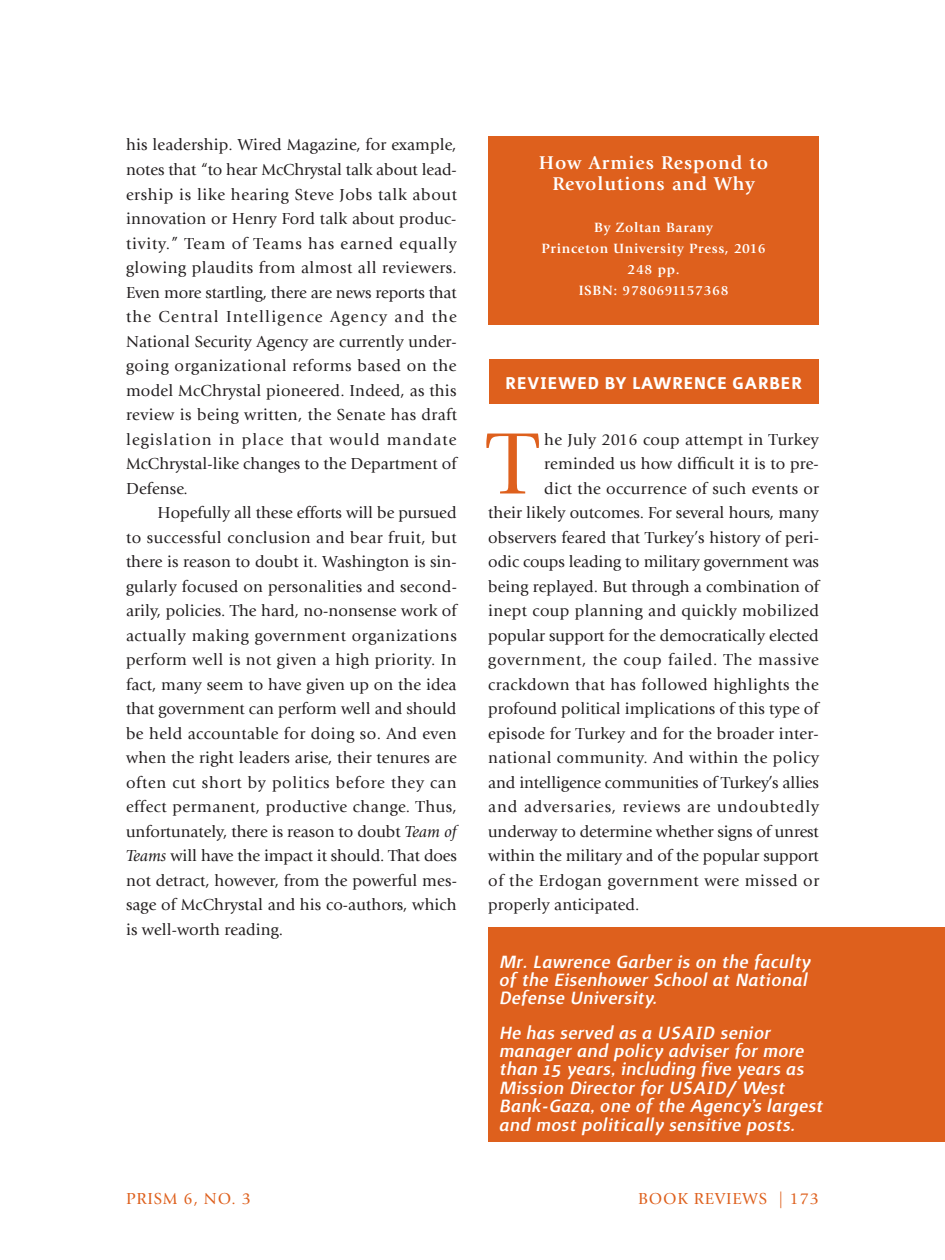
<style>
.page{position:relative;width:945px;height:1260px;background:#fff}
.page>*{position:absolute;margin:0;border:0;box-sizing:border-box;transform-origin:0 0}
.t1{font:90.83px "Giovanni Std";color:#de601d}
.t2{font:22.75px/18.4px "Surface Medium Italique";letter-spacing:.005em;color:#fff}
.t3{font:700 21.88px "Surface";letter-spacing:.02em;color:#fff}
.t4{font:700 19.25px/21px "Giovanni Std";letter-spacing:.05em;color:#fff;text-align:center}
.t5{font:16.62px/24.5px "Giovanni Std";letter-spacing:.005em;color:#231f20;text-align:justify}
.t6{font:16.62px "Giovanni Std";letter-spacing:.025em;color:#231f20}
.t7{font:16.62px "Giovanni Std";letter-spacing:.03em;color:#231f20}
.t8{font:16.62px "Giovanni Std";letter-spacing:.055em;color:#231f20}
.t9{font:16.62px "Giovanni Std";letter-spacing:.05em;color:#231f20}
.t10{font:16.62px "Giovanni Std";letter-spacing:.035em;color:#231f20}
.t11{font:16.62px "Giovanni Std";letter-spacing:.05em;color:#de601d}
.t12{font:700 14px/21px "Giovanni Std";letter-spacing:.05em;color:#fff;text-align:center}
.s1{font-style:italic}
</style>
<div class="page">
<div style="left:488px;top:136px;width:331px;height:189px;background:#de601d"></div>
<div style="left:489px;top:359px;width:330px;height:44px;background:#de601d"></div>
<div style="left:488px;top:927px;width:457px;height:215px;background:#de601d"></div>
<p class="t5" style="left:126px;top:133px;width:333px">his leadership. Wired Magazine, for example, notes that “to hear McChrystal talk about lead&shy;ership is like hearing Steve Jobs talk about innovation or Henry Ford talk about produc&shy;tivity.” Team of Teams has earned equally glowing plaudits from almost all reviewers.<br>Even more startling, there are news reports that the Central Intelligence Agency and the National Security Agency are currently under&shy;going organizational reforms based on the model McChrystal pioneered. Indeed, as this review is being written, the Senate has draft legislation in place that would mandate McChrystal-like changes to the Department of Defense.</p>
<p class="t5" style="left:126px;top:501px;width:333px;text-indent:32px">Hopefully all these efforts will be pursued to successful conclusion and bear fruit, but there is reason to doubt it. Washington is sin&shy;gularly focused on personalities and second&shy;arily, policies. The hard, no-nonsense work of actually making government organizations perform well is not given a high priority. In fact, many seem to have given up on the idea that government can perform well and should be held accountable for doing so. And even when the right leaders arise, their tenures are often cut short by politics before they can effect permanent, productive change. Thus, unfortunately, there is reason to doubt <span class="s1">Team of Teams</span> will have the impact it should. That does not detract, however, from the powerful mes&shy;sage of McChrystal and his co-authors, which is well-worth reading.</p>
<p class="t4" style="left:539px;top:152px;width:231px">How Armies Respond to<br>Revolutions and Why</p>
<p class="t12" style="left:542px;top:217px;width:226px">By Zoltan Barany<br>Princeton University Press, 2016<br>248 pp.<br>ISBN: 9780691157368</p>
<h3 class="t3" style="left:505px;top:374px;width:298px">REVIEWED BY LAWRENCE GARBER</h3>
<h1 class="t1" style="left:488px;top:413px;width:50px">T</h1>
<p class="t5" style="left:544px;top:427px;width:276px">he July 2016 coup attempt in Turkey</p>
<p class="t5" style="left:544px;top:451px;width:276px">reminded us how difficult it is to pre-</p>
<p class="t5" style="left:544px;top:476px;width:276px">dict the occurrence of such events or</p>
<p class="t5" style="left:488px;top:501px;width:332px">their likely outcomes. For several hours, many</p>
<p class="t5" style="left:488px;top:525px;width:332px">observers feared that Turkey’s history of peri-</p>
<p class="t5" style="left:488px;top:550px;width:332px">odic coups leading to military government was</p>
<p class="t5" style="left:488px;top:574px;width:332px">being replayed. But through a combination of</p>
<p class="t6" style="left:488px;top:601px;width:332px">inept coup planning and quickly mobilized</p>
<p class="t5" style="left:488px;top:623px;width:332px">popular support for the democratically elected</p>
<p class="t9" style="left:488px;top:650px;width:332px">government, the coup failed. The massive</p>
<p class="t7" style="left:488px;top:675px;width:332px">crackdown that has followed highlights the</p>
<p class="t5" style="left:488px;top:697px;width:332px">profound political implications of this type of</p>
<p class="t5" style="left:488px;top:721px;width:332px">episode for Turkey and for the broader inter-</p>
<p class="t6" style="left:488px;top:748px;width:332px">national community. And within the policy</p>
<p class="t5" style="left:488px;top:770px;width:332px">and intelligence communities of Turkey’s allies</p>
<p class="t8" style="left:488px;top:797px;width:332px">and adversaries, reviews are undoubtedly</p>
<p class="t5" style="left:488px;top:819px;width:332px">underway to determine whether signs of unrest</p>
<p class="t5" style="left:488px;top:844px;width:332px">within the military and of the popular support</p>
<p class="t10" style="left:488px;top:871px;width:332px">of the Erdogan government were missed or</p>
<p class="t5" style="left:488px;top:893px;width:153px">properly anticipated.</p>
<h2 class="t2" style="left:499px;top:953px;width:313px">Mr. Lawrence Garber is on the faculty of the Eisenhower School at National<br>Defense University.</h2>
<h2 class="t2" style="left:499px;top:1024px;width:326px">He has served as a USAID senior manager and policy adviser for more than 15 years, including five years as Mission Director for USAID/ West Bank-Gaza, one of the Agency’s largest and most politically sensitive posts.</h2>
<p class="t11" style="left:126px;top:1189px;width:127px">PRISM 6, NO. 3</p>
<p class="t11" style="left:638px;top:1189px;width:182px">BOOK REVIEWS | 173</p>
</div>
